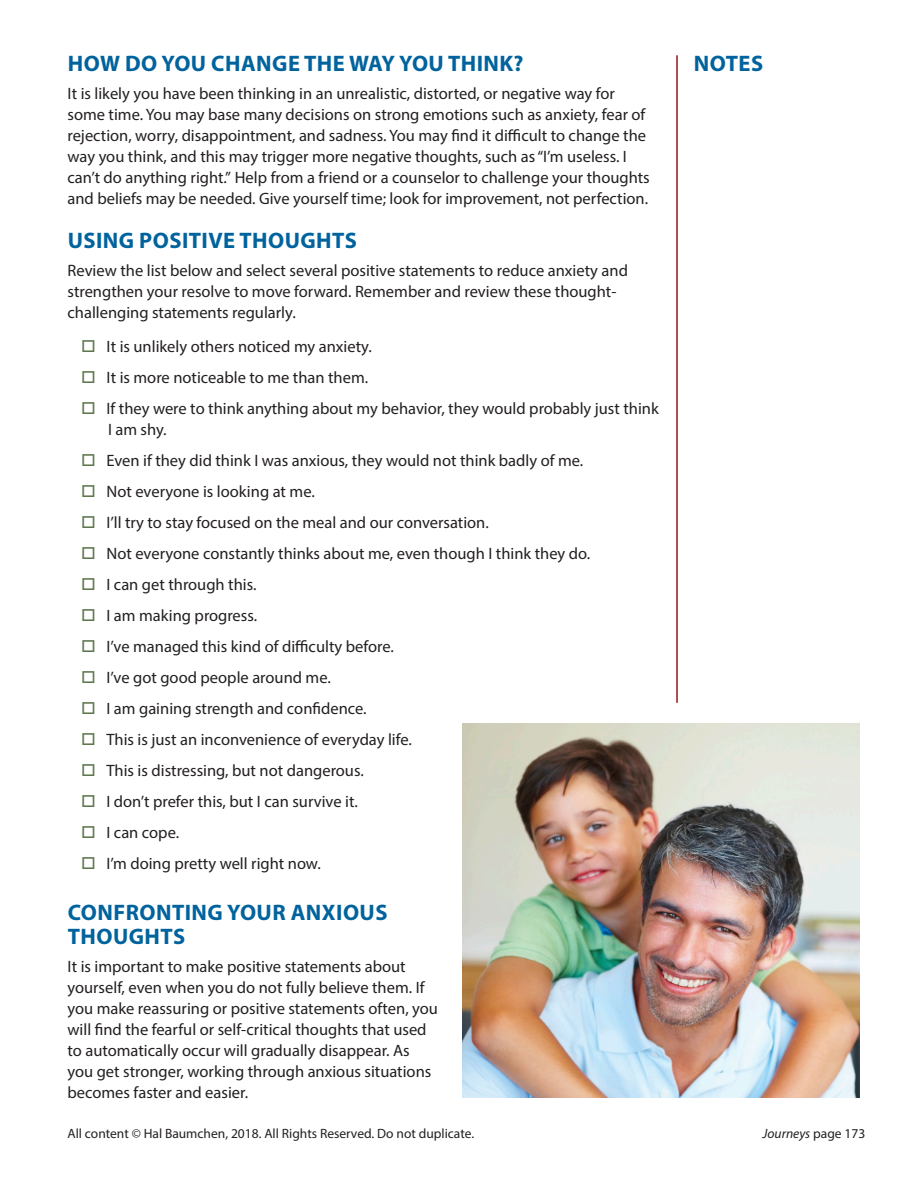
<style>
.page{position:relative;width:918px;height:1188px;background:#fff}
.page>*{position:absolute;margin:0;border:0;box-sizing:border-box;transform-origin:0 0}
.Subhead{font:700 22.5px "Myriad Pro";letter-spacing:.02em;color:#00639d}
.Subhead_after_bullet{font:700 22.5px/24px "Myriad Pro";letter-spacing:.02em;color:#00639d}
.Body_copy{font:16.5px/21px "Myriad Pro";color:#231f20}
.t1{font:13.5px "Myriad Pro";color:#231f20}
.t2{font:italic 13.5px "Myriad Pro";color:#231f20}
.s1{font-style:normal}
</style>
<div class="page">
<hr style="left:676px;top:55px;width:2px;height:648px;background:#9c1418">
<img style="left:463px;top:723px;width:396px;height:375px">
<p class="Subhead" style="left:68px;top:49px;width:457px">HOW DO YOU CHANGE THE WAY YOU THINK?</p>
<h1 class="Subhead_after_bullet" style="left:694px;top:51px;width:71px">NOTES</h1>
<p class="Body_copy" style="left:68px;top:82px;width:584px">It is likely you have been thinking in an unrealistic, distorted, or negative way for some time. You may base many decisions on strong emotions such as anxiety, fear of rejection, worry, disappointment, and sadness. You may find it difficult to change the way you think, and this may trigger more negative thoughts, such as “I’m useless. I can’t do anything right.” Help from a friend or a counselor to challenge your thoughts and beliefs may be needed. Give yourself time; look for improvement, not perfection.</p>
<p class="Subhead" style="left:68px;top:226px;width:291px">USING POSITIVE THOUGHTS</p>
<p class="Body_copy" style="left:68px;top:259px;width:562px">Review the list below and select several positive statements to reduce anxiety and strengthen your resolve to move forward. Remember and review these thought&shy;challenging statements regularly.</p>
<p class="Body_copy" style="left:106px;top:336px;width:267px">It is unlikely others noticed my anxiety.</p>
<p class="Body_copy" style="left:106px;top:367px;width:263px">It is more noticeable to me than them.</p>
<p class="Body_copy" style="left:106px;top:398px;width:554px">If they were to think anything about my behavior, they would probably just think<br>I am shy.</p>
<p class="Body_copy" style="left:106px;top:450px;width:478px">Even if they did think I was anxious, they would not think badly of me.</p>
<p class="Body_copy" style="left:106px;top:481px;width:210px">Not everyone is looking at me.</p>
<p class="Body_copy" style="left:106px;top:512px;width:384px">I’ll try to stay focused on the meal and our conversation.</p>
<p class="Body_copy" style="left:106px;top:543px;width:485px">Not everyone constantly thinks about me, even though I think they do.</p>
<p class="Body_copy" style="left:106px;top:574px;width:152px">I can get through this.</p>
<p class="Body_copy" style="left:106px;top:605px;width:152px">I am making progress.</p>
<p class="Body_copy" style="left:106px;top:636px;width:289px">I’ve managed this kind of difficulty before.</p>
<p class="Body_copy" style="left:106px;top:667px;width:226px">I’ve got good people around me.</p>
<p class="Body_copy" style="left:106px;top:698px;width:262px">I am gaining strength and confidence.</p>
<p class="Body_copy" style="left:106px;top:729px;width:307px">This is just an inconvenience of everyday life.</p>
<p class="Body_copy" style="left:106px;top:760px;width:259px">This is distressing, but not dangerous.</p>
<p class="Body_copy" style="left:106px;top:791px;width:253px">I don’t prefer this, but I can survive it.</p>
<p class="Body_copy" style="left:106px;top:822px;width:74px">I can cope.</p>
<p class="Body_copy" style="left:106px;top:853px;width:216px">I’m doing pretty well right now.</p>
<p class="Subhead_after_bullet" style="left:68px;top:900px;width:321px">CONFRONTING YOUR ANXIOUS<br>THOUGHTS</p>
<p class="Body_copy" style="left:68px;top:955px;width:372px">It is important to make positive statements about yourself, even when you do not fully believe them. If you make reassuring or positive statements often, you will find the fearful or self-critical thoughts that used to automatically occur will gradually disappear. As you get stronger, working through anxious situations becomes faster and easier.</p>
<p class="t1" style="left:68px;top:1125px;width:408px">All content © Hal Baumchen, 2018. All Rights Reserved. Do not duplicate.</p>
<p class="t2" style="left:763px;top:1125px;width:104px">Journeys <span class="s1">page 173</span></p>
</div>
